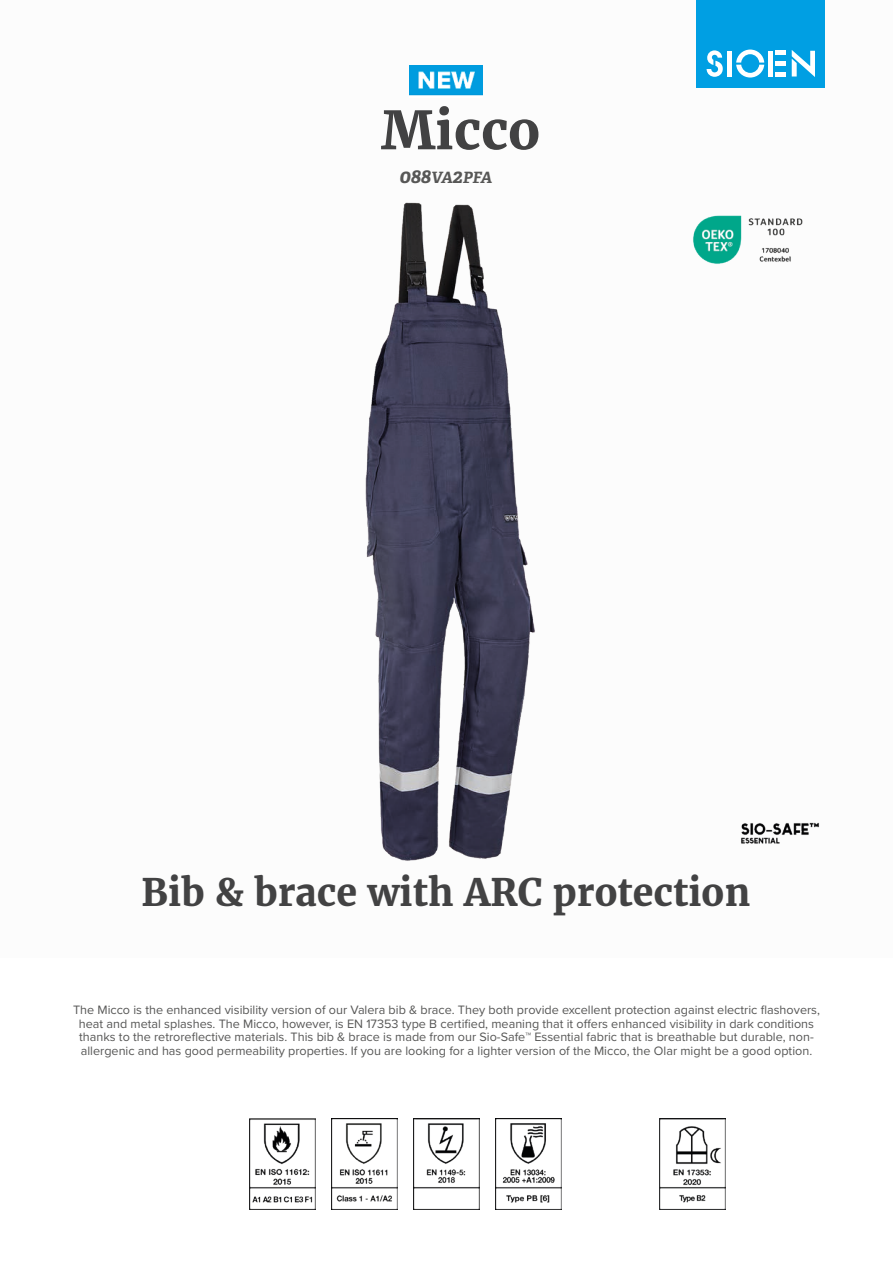
<style>
.page{position:relative;width:893px;height:1263px;background:#fff}
.page>*{position:absolute;margin:0;border:0;box-sizing:border-box;transform-origin:0 0}
.t1{font:700 52.5px "Merriweather";color:#424243}
.t2{font:700 37.5px "Merriweather";color:#424243}
.t3{font:italic 700 15.6px "Adelle";color:#575756}
.t4{font:12.6px/13.6px "Proxima Nova";color:#575756;text-align:center}
.s1{font-size:19.5px}
</style>
<div class="page">
<div style="left:697px;top:0;width:128px;height:88px;background:#009fe3"></div>
<svg style="left:707px;top:50px;width:16px;height:27px"></svg>
<svg style="left:736px;top:50px;width:28px;height:28px"></svg>
<div style="left:727px;top:51px;width:5px;height:26px;background:#fff"></div>
<div style="left:768px;top:51px;width:5px;height:26px;background:#fff"></div>
<div style="left:775px;top:72px;width:11px;height:5px;background:#fff"></div>
<div style="left:775px;top:61px;width:11px;height:5px;background:#fff"></div>
<hr style="left:775px;top:51px;width:11px;height:4px;background:#fff">
<svg style="left:792px;top:50px;width:23px;height:27px"></svg>
<img style="left:741px;top:822px;width:79px;height:22px">
<img style="left:693px;top:215px;width:110px;height:49px">
<img style="left:249px;top:1118px;width:66px;height:92px">
<img style="left:331px;top:1118px;width:66px;height:92px">
<img style="left:413px;top:1118px;width:67px;height:92px">
<img style="left:495px;top:1118px;width:67px;height:92px">
<img style="left:659px;top:1118px;width:67px;height:92px">
<img style="left:365px;top:202px;width:170px;height:659px">
<img style="left:409px;top:65px;width:73px;height:31px">
<h1 class="t1" style="left:381px;top:95px;width:160px">Micco</h1>
<p class="t3" style="left:400px;top:168px;width:94px"><span class="s1">088</span>VA<span class="s1">2</span>PFA</p>
<h2 class="t2" style="left:142px;top:867px;width:610px">Bib &amp; brace with ARC protection</h2>
<p class="t4" style="left:73px;top:1002px;width:748px">The Micco is the enhanced visibility version of our Valera bib &amp; brace. They both provide excellent protection against electric flashovers, heat and metal splashes. The Micco, however, is EN 17353 type B certified, meaning that it offers enhanced visibility in dark conditions thanks to the retroreflective materials. This bib &amp; brace is made from our Sio-Safe™ Essential fabric that is breathable but durable, non&shy;allergenic and has good permeability properties. If you are looking for a lighter version of the Micco, the Olar might be a good option.</p>
</div>
